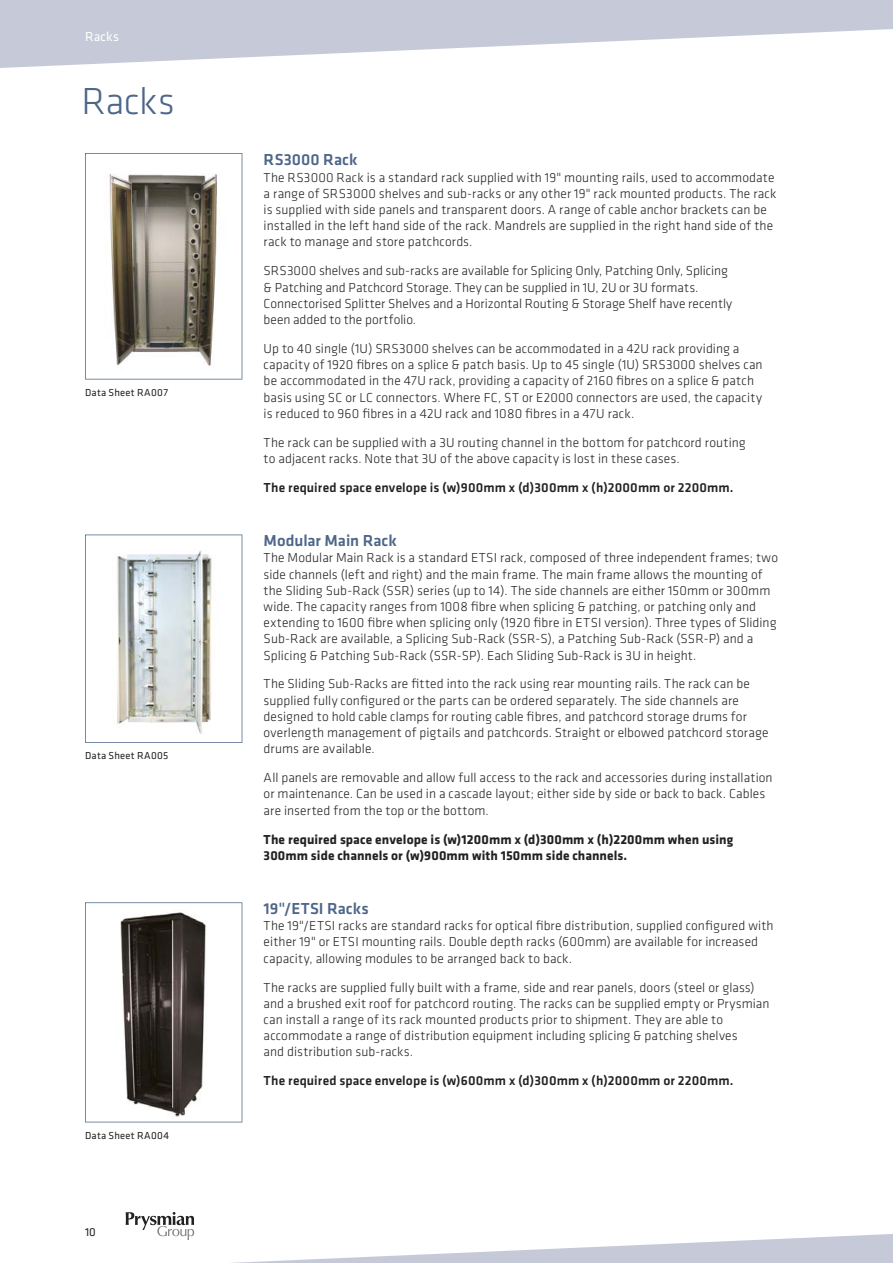
<style>
.page{position:relative;width:893px;height:1263px;background:#fff}
.page>*{position:absolute;margin:0;border:0;box-sizing:border-box;transform-origin:0 0}
.t1{font:300 39px "Klavika";letter-spacing:-.005em;color:#4d6689}
.t2{font:500 16.5px "Klavika";color:#4d6689}
.t3{font:300 13.5px/16.2px "Klavika";letter-spacing:.005em;color:#222221}
.t4{font:500 13.5px "Klavika";letter-spacing:.01em;color:#222221}
.t5{font:700 13.5px/16.2px "Klavika";letter-spacing:.005em;color:#222221}
.t6{font:13.5px "Klavika";letter-spacing:.015em;color:#fff}
.t7{font:12px "Klavika";color:#222221}
.t8{font:10.5px "Klavika";letter-spacing:.03em;color:#222221}
</style>
<div class="page">
<svg style="left:0;top:0;width:893px;height:68px;fill:#c6cad8"></svg>
<svg style="left:125px;top:1212px;width:768px;height:51px"></svg>
<svg style="left:126px;top:1212px;width:68px;height:28px"></svg>
<svg style="left:85px;top:153px;width:157px;height:226px"></svg>
<svg style="left:85px;top:902px;width:157px;height:220px"></svg>
<svg style="left:85px;top:534px;width:157px;height:209px"></svg>
<p class="t6" style="left:85px;top:32px;width:35px">Racks</p>
<h1 class="t1" style="left:82px;top:87px;width:95px">Racks</h1>
<p class="t8" style="left:85px;top:388px;width:85px">Data Sheet RA007</p>
<p class="t8" style="left:85px;top:752px;width:85px">Data Sheet RA005</p>
<p class="t8" style="left:85px;top:1131px;width:86px">Data Sheet RA004</p>
<p class="t7" style="left:85px;top:1228px;width:12px">10</p>
<p class="t2" style="left:264px;top:154px;width:95px">RS3000 Rack</p>
<p class="t3" style="left:264px;top:170px;width:514px">The RS3000 Rack is a standard rack supplied with 19" mounting rails, used to accommodate a range of SRS3000 shelves and sub-racks or any other 19" rack mounted products. The rack is supplied with side panels and transparent doors. A range of cable anchor brackets can be installed in the left hand side of the rack. Mandrels are supplied in the right hand side of the rack to manage and store patchcords.</p>
<p class="t3" style="left:264px;top:264px;width:470px">SRS3000 shelves and sub-racks are available for Splicing Only, Patching Only, Splicing &amp; Patching and Patchcord Storage. They can be supplied in 1U, 2U or 3U formats.<br>Connectorised Splitter Shelves and a Horizontal Routing &amp; Storage Shelf have recently been added to the portfolio.</p>
<p class="t3" style="left:264px;top:342px;width:500px">Up to 40 single (1U) SRS3000 shelves can be accommodated in a 42U rack providing a capacity of 1920 fibres on a splice &amp; patch basis. Up to 45 single (1U) SRS3000 shelves can be accommodated in the 47U rack, providing a capacity of 2160 fibres on a splice &amp; patch basis using SC or LC connectors. Where FC, ST or E2000 connectors are used, the capacity is reduced to 960 fibres in a 42U rack and 1080 fibres in a 47U rack.</p>
<p class="t3" style="left:264px;top:435px;width:484px">The rack can be supplied with a 3U routing channel in the bottom for patchcord routing to adjacent racks. Note that 3U of the above capacity is lost in these cases.</p>
<p class="t4" style="left:264px;top:482px;width:471px">The required space envelope is (w)900mm x (d)300mm x (h)2000mm or 2200mm.</p>
<p class="t2" style="left:264px;top:534px;width:135px">Modular Main Rack</p>
<p class="t3" style="left:264px;top:551px;width:516px">The Modular Main Rack is a standard ETSI rack, composed of three independent frames; two side channels (left and right) and the main frame. The main frame allows the mounting of the Sliding Sub-Rack (SSR) series (up to 14). The side channels are either 150mm or 300mm wide. The capacity ranges from 1008 fibre when splicing &amp; patching, or patching only and extending to 1600 fibre when splicing only (1920 fibre in ETSI version). Three types of Sliding Sub-Rack are available, a Splicing Sub-Rack (SSR-S), a Patching Sub-Rack (SSR-P) and a Splicing &amp; Patching Sub-Rack (SSR-SP). Each Sliding Sub-Rack is 3U in height.</p>
<p class="t3" style="left:264px;top:677px;width:506px">The Sliding Sub-Racks are fitted into the rack using rear mounting rails. The rack can be supplied fully configured or the parts can be ordered separately. The side channels are designed to hold cable clamps for routing cable fibres, and patchcord storage drums for overlength management of pigtails and patchcords. Straight or elbowed patchcord storage drums are available.</p>
<p class="t3" style="left:264px;top:771px;width:510px">All panels are removable and allow full access to the rack and accessories during installation or maintenance. Can be used in a cascade layout; either side by side or back to back. Cables are inserted from the top or the bottom.</p>
<p class="t5" style="left:264px;top:832px;width:471px">The required space envelope is (w)1200mm x (d)300mm x (h)2200mm when using<br>300mm side channels or (w)900mm with 150mm side channels.</p>
<p class="t2" style="left:264px;top:902px;width:107px">19"/ETSI Racks</p>
<p class="t3" style="left:264px;top:919px;width:511px">The 19"/ETSI racks are standard racks for optical fibre distribution, supplied configured with either 19" or ETSI mounting rails. Double depth racks (600mm) are available for increased capacity, allowing modules to be arranged back to back.</p>
<p class="t3" style="left:264px;top:980px;width:507px">The racks are supplied fully built with a frame, side and rear panels, doors (steel or glass) and a brushed exit roof for patchcord routing. The racks can be supplied empty or Prysmian can install a range of its rack mounted products prior to shipment. They are able to accommodate a range of distribution equipment including splicing &amp; patching shelves<br>and distribution sub-racks.</p>
<p class="t4" style="left:264px;top:1076px;width:471px">The required space envelope is (w)600mm x (d)300mm x (h)2000mm or 2200mm.</p>
</div>
